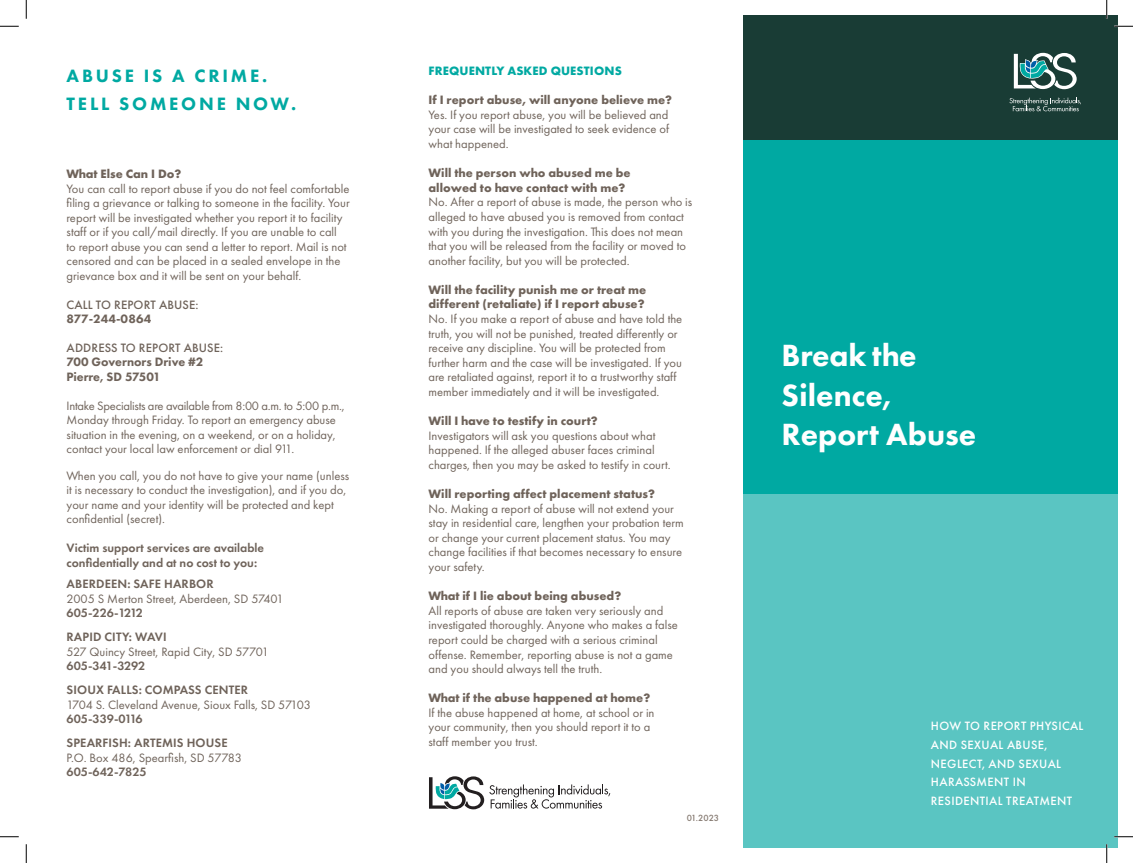
<style>
.page{position:relative;width:1133px;height:863px;background:#fff}
.page>*{position:absolute;margin:0;border:0;box-sizing:border-box;transform-origin:0 0}
.t1{font:800 31.75px/39.8px "Futura PT";color:#fff}
.t2{font:800 18.5px/27.9px "Futura PT";letter-spacing:.15em;color:#00a9a2}
.t3{font:12.62px/14.6px "Futura PT";color:#6f635a}
.t4{font:700 12.62px/14.6px "Futura PT";color:#6f635a}
.t5{font:600 12.62px/24px "Futura PT";color:#6f635a}
.t6{font:800 12.62px/14.5px "Futura PT";color:#6f635a}
.t7{font:500 12.62px "Futura PT";letter-spacing:.01em;color:#6f635a}
.t8{font:700 12.62px "Futura PT";letter-spacing:.01em;color:#00a9a2}
.t9{font:500 12.5px/18.8px "Futura PT";letter-spacing:.03em;color:#fff}
.t10{font:500 9.25px "Futura PT";color:#83776e}
</style>
<div class="page">
<div style="left:743px;top:280px;width:375px;height:568px;background:#5ac5c2"></div>
<div style="left:743px;top:15px;width:375px;height:126px;background:#193c35"></div>
<div style="left:743px;top:141px;width:375px;height:352px;background:#00a9a2"></div>
<svg style="left:1009px;top:98px;width:72px;height:13px"></svg>
<svg style="left:1013px;top:53px;width:63px;height:36px"></svg>
<svg style="left:429px;top:776px;width:181px;height:33px"></svg>
<svg style="left:0;top:25px;width:19px;height:2px"></svg>
<svg style="left:1114px;top:25px;width:18px;height:2px"></svg>
<svg style="left:0;top:836px;width:19px;height:1px"></svg>
<svg style="left:1114px;top:836px;width:18px;height:1px"></svg>
<svg style="left:25px;top:0;width:2px;height:19px"></svg>
<svg style="left:25px;top:844px;width:2px;height:18px"></svg>
<svg style="left:1106px;top:0;width:1px;height:19px"></svg>
<svg style="left:1106px;top:844px;width:1px;height:18px"></svg>
<h2 class="t2" style="left:67px;top:62px;width:231px">ABUSE IS A CRIME.<br>TELL SOMEONE NOW.</h2>
<p class="t4" style="left:67px;top:166px;width:116px">What Else Can I Do?</p>
<p class="t3" style="left:67px;top:181px;width:285px">You can call to report abuse if you do not feel comfortable filing a grievance or talking to someone in the facility. Your report will be investigated whether you report it to facility staff or if you call/mail directly. If you are unable to call<br>to report abuse you can send a letter to report. Mail is not censored and can be placed in a sealed envelope in the grievance box and it will be sent on your behalf.</p>
<p class="t7" style="left:67px;top:297px;width:133px">CALL TO REPORT ABUSE:</p>
<p class="t6" style="left:67px;top:311px;width:86px">877-244-0864</p>
<p class="t7" style="left:67px;top:340px;width:158px">ADDRESS TO REPORT ABUSE:</p>
<p class="t6" style="left:67px;top:354px;width:138px">700 Governors Drive #2<br>Pierre, SD 57501</p>
<p class="t3" style="left:67px;top:398px;width:279px">Intake Specialists are available from 8:00 a.m. to 5:00 p.m., Monday through Friday. To report an emergency abuse situation in the evening, on a weekend, or on a holiday, contact your local law enforcement or dial 911.</p>
<p class="t3" style="left:67px;top:468px;width:284px">When you call, you do not have to give your name (unless it is necessary to conduct the investigation), and if you do, your name and your identity will be protected and kept confidential (secret).</p>
<p class="t5" style="left:67px;top:540px;width:199px;line-height:14.5px">Victim support services are available confidentially and at no cost to you:</p>
<p class="t5" style="left:67px;top:572px;width:149px">ABERDEEN: SAFE HARBOR</p>
<p class="t3" style="left:67px;top:591px;width:219px">2005 S Merton Street, Aberdeen, SD 57401</p>
<p class="t5" style="left:67px;top:601px;width:101px">605-226-1212<br>RAPID CITY: WAVI</p>
<p class="t3" style="left:67px;top:644px;width:204px">527 Quincy Street, Rapid City, SD 57701</p>
<p class="t5" style="left:67px;top:654px;width:183px">605-341-3292<br>SIOUX FALLS: COMPASS CENTER</p>
<p class="t3" style="left:67px;top:697px;width:246px">1704 S. Cleveland Avenue, Sioux Falls, SD 57103</p>
<p class="t5" style="left:67px;top:707px;width:163px">605-339-0116<br>SPEARFISH: ARTEMIS HOUSE</p>
<p class="t3" style="left:67px;top:750px;width:177px">P.O. Box 486, Spearfish, SD 57783</p>
<p class="t5" style="left:67px;top:760px;width:82px">605-642-7825</p>
<p class="t8" style="left:428px;top:63px;width:195px">FREQUENTLY ASKED QUESTIONS</p>
<p class="t4" style="left:428px;top:92px;width:245px">If I report abuse, will anyone believe me?</p>
<p class="t3" style="left:428px;top:107px;width:242px;text-align:justify">Yes. If you report abuse, you will be believed and your case will be investigated to seek evidence of what happened.</p>
<p class="t4" style="left:428px;top:165px;width:204px">Will the person who abused me be allowed to have contact with me?</p>
<p class="t3" style="left:428px;top:195px;width:265px">No. After a report of abuse is made, the person who is alleged to have abused you is removed from contact with you during the investigation. This does not mean that you will be released from the facility or moved to another facility, but you will be protected.</p>
<p class="t4" style="left:428px;top:282px;width:219px">Will the facility punish me or treat me different (retaliate) if I report abuse?</p>
<p class="t3" style="left:428px;top:311px;width:255px">No. If you make a report of abuse and have told the truth, you will not be punished, treated differently or receive any discipline. You will be protected from further harm and the case will be investigated. If you are retaliated against, report it to a trustworthy staff member immediately and it will be investigated.</p>
<p class="t4" style="left:428px;top:413px;width:171px">Will I have to testify in court?</p>
<p class="t3" style="left:428px;top:428px;width:244px">Investigators will ask you questions about what happened. If the alleged abuser faces criminal charges, then you may be asked to testify in court.</p>
<p class="t4" style="left:428px;top:486px;width:228px">Will reporting affect placement status?</p>
<p class="t3" style="left:428px;top:501px;width:257px">No. Making a report of abuse will not extend your stay in residential care, lengthen your probation term or change your current placement status. You may change facilities if that becomes necessary to ensure your safety.</p>
<p class="t4" style="left:428px;top:588px;width:194px">What if I lie about being abused?</p>
<p class="t3" style="left:428px;top:603px;width:251px">All reports of abuse are taken very seriously and investigated thoroughly. Anyone who makes a false report could be charged with a serious criminal offense. Remember, reporting abuse is not a game and you should always tell the truth.</p>
<p class="t4" style="left:428px;top:690px;width:223px">What if the abuse happened at home?</p>
<p class="t3" style="left:428px;top:705px;width:227px">If the abuse happened at home, at school or in your community, then you should report it to a staff member you trust.</p>
<p class="t10" style="left:686px;top:812px;width:34px">01.2023</p>
<h1 class="t1" style="left:781px;top:335px;width:196px">Break the<br>Silence,<br>Report Abuse</h1>
<p class="t9" style="left:931px;top:716px;width:154px">HOW TO REPORT PHYSICAL<br>AND SEXUAL ABUSE,<br>NEGLECT, AND SEXUAL<br>HARASSMENT IN<br>RESIDENTIAL TREATMENT</p>
</div>
